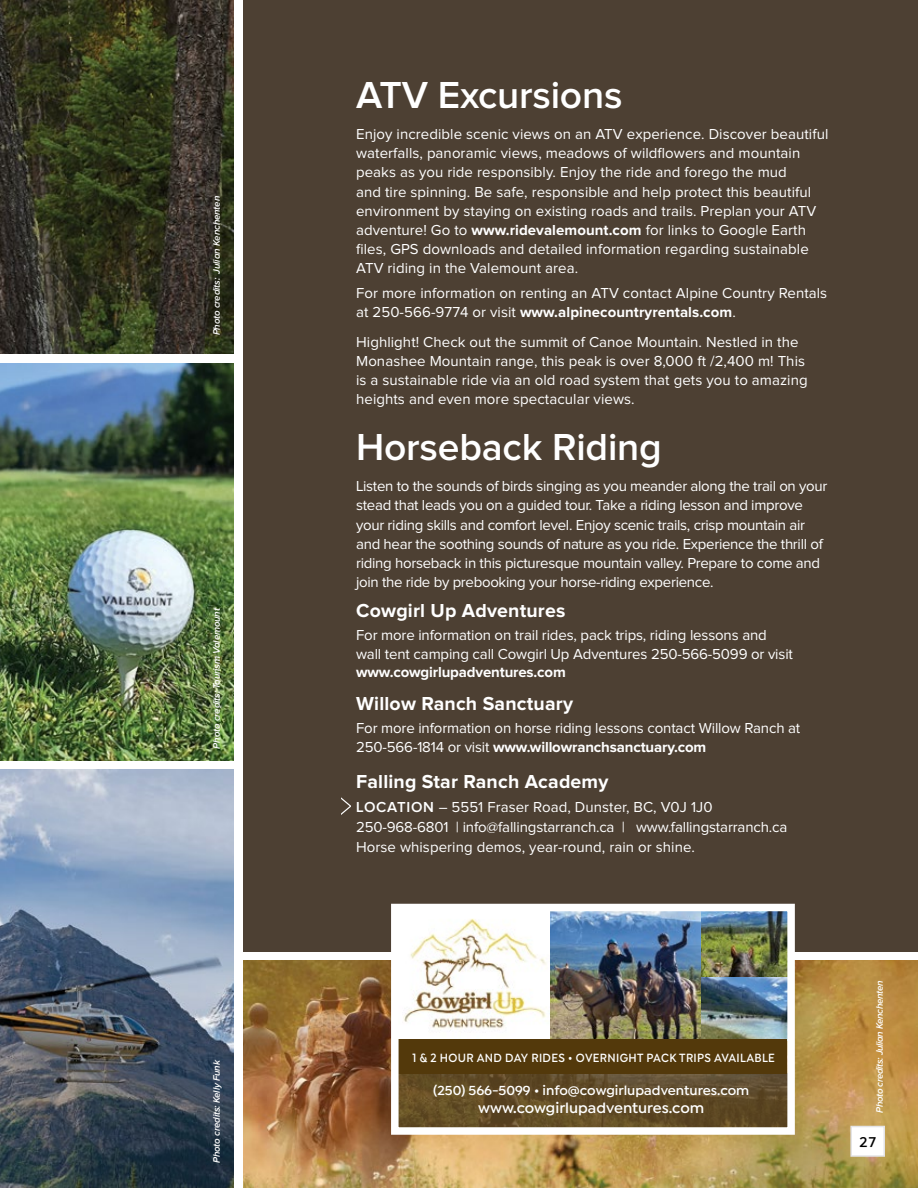
<style>
.page{position:relative;width:918px;height:1188px;background:#fff}
.page>*{position:absolute;margin:0;border:0;box-sizing:border-box;transform-origin:0 0}
.t1{font:600 39px "Proxima Nova";letter-spacing:-.005em;color:#fff}
.t2{font:700 19.5px "Proxima Nova";letter-spacing:.01em;color:#fff}
.t3{font:600 15.3px "Isidora Sans";color:#fff}
.t4{font:15px/19.2px "Proxima Nova";letter-spacing:.005em;color:#fff}
.t5{font:15px/19.2px "Proxima Nova";letter-spacing:-.02em;color:#fff}
.t6{font:700 15px "Proxima Nova";letter-spacing:-.01em;color:#fff}
.t7{font:600 15px "Isidora Sans";color:#000}
.t8{font:600 13.8px "Isidora Sans";color:#fff}
.t9{font:600 12.75px "Isidora Sans";color:#fff;scale:.9 1}
.t10{font:italic 600 9.75px "Proxima Nova";letter-spacing:-.02em;color:#fff}
.s1{font-weight:700}
.s2{font-weight:600}
</style>
<div class="page">
<img style="left:243px;top:961px;width:675px;height:227px">
<div style="left:850px;top:1126px;width:35px;height:31px;background:#fff;border:2px solid #e4e4e7"></div>
<img style="left:0;top:0;width:233px;height:353px">
<div style="left:243px;top:0;width:675px;height:952px;background:#4d4033"></div>
<img style="left:0;top:363px;width:233px;height:397px">
<img style="left:0;top:769px;width:233px;height:419px">
<svg style="left:341px;top:797px;width:10px;height:18px"></svg>
<img style="left:387px;top:903px;width:412px;height:235px">
<p class="t10" style="left:212px;top:335px;width:141px;rotate:-90deg">Photo credits: Julian Kenchenten</p>
<p class="t10" style="left:212px;top:749px;width:142px;rotate:-90deg">Photo credits: Tourism Valemount</p>
<p class="t10" style="left:212px;top:1163px;width:105px;rotate:-90deg">Photo credits: Kelly Funk</p>
<h1 class="t1" style="left:356px;top:77px;width:268px">ATV Excursions</h1>
<p class="t4" style="left:356px;top:125px;width:474px">Enjoy incredible scenic views on an ATV experience. Discover beautiful waterfalls, panoramic views, meadows of wildflowers and mountain peaks as you ride responsibly. Enjoy the ride and forego the mud<br>and tire spinning. Be safe, responsible and help protect this beautiful environment by staying on existing roads and trails. Preplan your ATV adventure! Go to <span class="s1">www.ridevalemount.com</span> for links to Google Earth files, GPS downloads and detailed information regarding sustainable ATV riding in the Valemount area.</p>
<p class="t4" style="left:356px;top:284px;width:473px">For more information on renting an ATV contact Alpine Country Rentals at 250-566-9774 or visit <span class="s1">www.alpinecountryrentals.com</span>.</p>
<p class="t4" style="left:356px;top:333px;width:453px">Highlight! Check out the summit of Canoe Mountain. Nestled in the Monashee Mountain range, this peak is over 8,000 ft /2,400 m! This is a sustainable ride via an old road system that gets you to amazing heights and even more spectacular views.</p>
<h1 class="t1" style="left:356px;top:429px;width:307px">Horseback Riding</h1>
<p class="t5" style="left:356px;top:477px;width:473px">Listen to the sounds of birds singing as you meander along the trail on your stead that leads you on a guided tour. Take a riding lesson and improve your riding skills and comfort level. Enjoy scenic trails, crisp mountain air and hear the soothing sounds of nature as you ride. Experience the thrill of riding horseback in this picturesque mountain valley. Prepare to come and join the ride by prebooking your horse-riding experience.</p>
<h2 class="t2" style="left:356px;top:601px;width:211px">Cowgirl Up Adventures</h2>
<p class="t4" style="left:356px;top:626px;width:438px;line-height:18.8px">For more information on trail rides, pack trips, riding lessons and wall tent camping call Cowgirl Up Adventures 250-566-5099 or visit</p>
<p class="t6" style="left:356px;top:665px;width:211px">www.cowgirlupadventures.com</p>
<h2 class="t2" style="left:356px;top:695px;width:218px">Willow Ranch Sanctuary</h2>
<p class="t4" style="left:356px;top:719px;width:446px;line-height:18.8px">For more information on horse riding lessons contact Willow Ranch at<br>250-566-1814 or visit <span class="s1">www.willowranchsanctuary.com</span></p>
<h2 class="t2" style="left:356px;top:772px;width:254px">Falling Star Ranch Academy</h2>
<p class="t4" style="left:356px;top:797px;width:433px;line-height:20.2px"><span class="s2">LOCATION</span> – 5551 Fraser Road, Dunster, BC, V0J 1J0<br>250-968-6801 | info@fallingstarranch.ca | www.fallingstarranch.ca<br>Horse whispering demos, year-round, rain or shine.</p>
<p class="t9" style="left:412px;top:1050px;width:404px">1 &amp; 2 HOUR AND DAY RIDES • OVERNIGHT PACK TRIPS AVAILABLE</p>
<p class="t8" style="left:433px;top:1082px;width:318px">(250) 566-5099 • info@cowgirlupadventures.com</p>
<p class="t3" style="left:478px;top:1099px;width:228px">www.cowgirlupadventures.com</p>
<p class="t10" style="left:875px;top:1113px;width:134px;rotate:-90deg">Photo credits: Julian Kenchenten</p>
<p class="t7" style="left:859px;top:1133px;width:18px">27</p>
</div>
